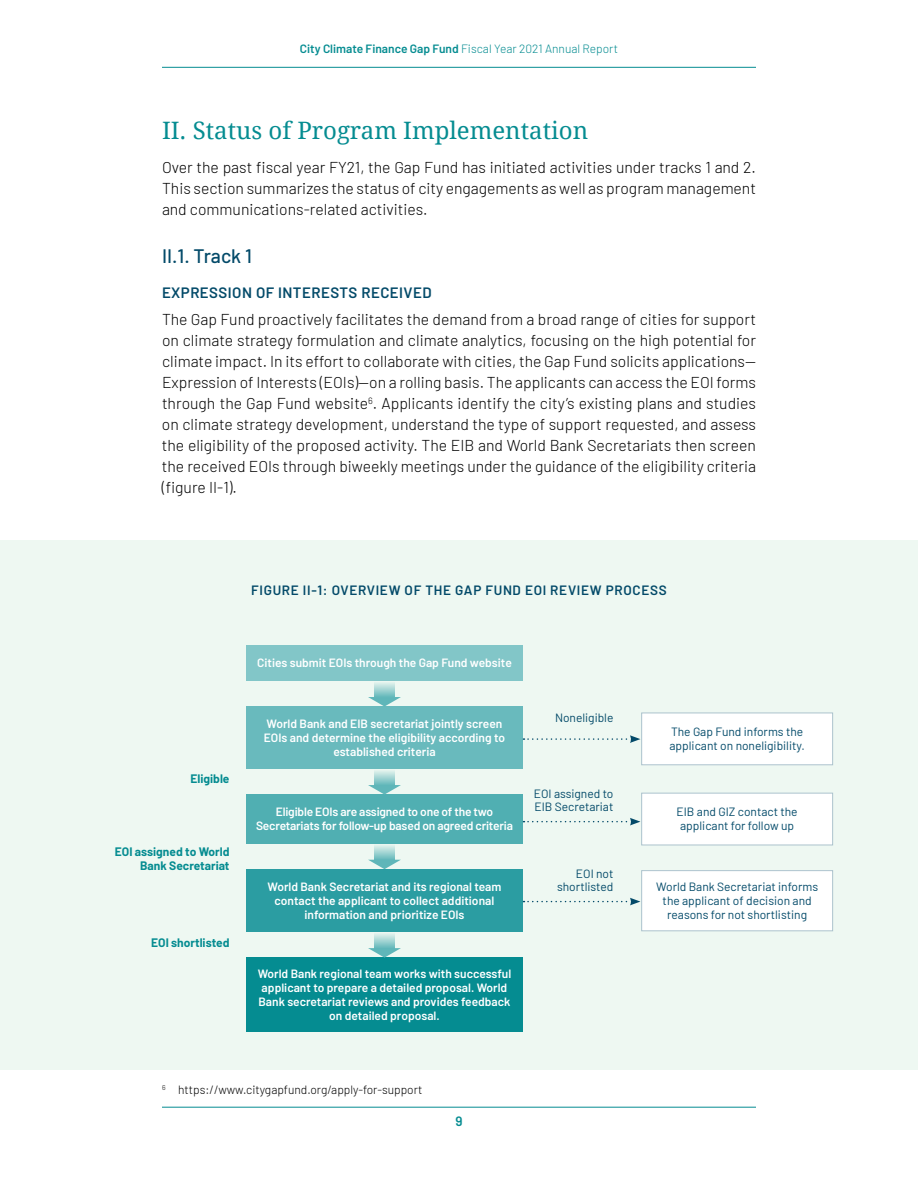
<style>
.page{position:relative;width:918px;height:1188px;background:#fff}
.page>*{position:absolute;margin:0;border:0;box-sizing:border-box;transform-origin:0 0}
.t1{font:24px "Droid Serif";color:#058c91}
.t2{font:500 19.5px "Barlow";color:#034a69}
.t3{font:300 15.75px/21px "Barlow";color:#000;text-align:justify}
.t4{font:600 15px "Barlow";letter-spacing:.03em;color:#034a69}
.t5{font:600 13.5px "Barlow";letter-spacing:.05em;color:#034a69}
.t6{font:600 13.5px "Barlow";color:#058c91}
.t7{font:600 12px/14.2px "Barlow";color:#fff;text-align:center}
.t8{font:12px/14.2px "Barlow";color:#034a69}
.t9{font:700 12px/13.5px "Barlow";color:#058c91;text-align:right}
.t10{font:300 12px "Barlow";color:#058c91}
.t11{font:300 12px "Barlow";color:#000}
.s1{font-weight:600}
</style>
<div class="page">
<hr style="left:162px;top:67px;width:594px;height:1px;background:#058c91">
<hr style="left:162px;top:1107px;width:594px;height:1px;background:#058c91">
<div style="left:0;top:540px;width:918px;height:529px;background:#eef8f2"></div>
<div style="left:642px;top:713px;width:191px;height:52px;background:#fff"></div>
<div style="left:642px;top:713px;width:191px;height:52px;border:1px solid #acc3cd"></div>
<div style="left:642px;top:793px;width:191px;height:52px;background:#fff"></div>
<div style="left:642px;top:793px;width:191px;height:52px;border:1px solid #acc3cd"></div>
<div style="left:642px;top:871px;width:191px;height:60px;background:#fff"></div>
<div style="left:642px;top:870px;width:191px;height:61px;border:1px solid #acc3cd"></div>
<div style="left:246px;top:645px;width:277px;height:35px;background:#82c6c8"></div>
<div style="left:246px;top:706px;width:277px;height:63px;background:#69babd"></div>
<div style="left:246px;top:794px;width:277px;height:50px;background:#50afb2"></div>
<div style="left:246px;top:869px;width:277px;height:63px;background:#2b9da2"></div>
<div style="left:246px;top:957px;width:277px;height:75px;background:#058c91"></div>
<svg style="left:374px;top:682px;width:21px;height:15px"></svg>
<svg style="left:368px;top:697px;width:33px;height:9px"></svg>
<svg style="left:374px;top:770px;width:21px;height:15px"></svg>
<svg style="left:368px;top:785px;width:33px;height:9px"></svg>
<svg style="left:374px;top:845px;width:21px;height:15px"></svg>
<svg style="left:369px;top:860px;width:31px;height:9px"></svg>
<svg style="left:374px;top:934px;width:21px;height:14px"></svg>
<svg style="left:368px;top:948px;width:33px;height:10px"></svg>
<svg style="left:523px;top:735px;width:117px;height:8px"></svg>
<svg style="left:523px;top:818px;width:117px;height:7px"></svg>
<svg style="left:523px;top:898px;width:117px;height:7px"></svg>
<p class="t10" style="left:300px;top:40px;width:320px"><span class="s1">City Climate Finance Gap Fund</span> Fiscal Year 2021 Annual Report</p>
<h1 class="t1" style="left:162px;top:113px;width:428px">II. Status of Program Implementation</h1>
<p class="t3" style="left:162px;top:156px;width:596px">Over the past fiscal year FY21, the Gap Fund has initiated activities under tracks 1 and 2.<br>This section summarizes the status of city engagements as well as program management and communications-related activities.</p>
<p class="t2" style="left:162px;top:242px;width:92px">II.1. Track 1</p>
<p class="t4" style="left:162px;top:281px;width:271px">EXPRESSION OF INTERESTS RECEIVED</p>
<p class="t3" style="left:162px;top:308px;width:596px">The Gap Fund proactively facilitates the demand from a broad range of cities for support on climate strategy formulation and climate analytics, focusing on the high potential for climate impact. In its effort to collaborate with cities, the Gap Fund solicits applications— Expression of Interests (EOIs)—on a rolling basis. The applicants can access the EOI forms through the Gap Fund website<sup>6</sup>. Applicants identify the city’s existing plans and studies on climate strategy development, understand the type of support requested, and assess the eligibility of the proposed activity. The EIB and World Bank Secretariats then screen the received EOIs through biweekly meetings under the guidance of the eligibility criteria (figure II-1).</p>
<p class="t5" style="left:251px;top:580px;width:417px">FIGURE II-1: OVERVIEW OF THE GAP FUND EOI REVIEW PROCESS</p>
<p class="t9" style="left:191px;top:771px;width:40px">Eligible</p>
<p class="t9" style="left:115px;top:844px;width:116px">EOI assigned to World<br>Bank Secretariat</p>
<p class="t9" style="left:151px;top:935px;width:80px">EOI shortlisted</p>
<p class="t7" style="left:257px;top:654px;width:256px">Cities submit EOIs through the Gap Fund website</p>
<p class="t7" style="left:264px;top:715px;width:243px">World Bank and EIB secretariat jointly screen<br>EOIs and determine the eligibility according to established criteria</p>
<p class="t7" style="left:256px;top:804px;width:258px">Eligible EOIs are assigned to one of the two<br>Secretariats for follow-up based on agreed criteria</p>
<p class="t7" style="left:268px;top:878px;width:235px">World Bank Secretariat and its regional team contact the applicant to collect additional information and prioritize EOIs</p>
<p class="t7" style="left:258px;top:965px;width:255px">World Bank regional team works with successful applicant to prepare a detailed proposal. World Bank secretariat reviews and provides feedback on detailed proposal.</p>
<p class="t8" style="left:555px;top:710px;width:60px">Noneligible</p>
<p class="t8" style="left:534px;top:786px;width:81px;line-height:13.5px">EOI assigned to<br>EIB Secretariat</p>
<p class="t8" style="left:557px;top:866px;width:58px;line-height:13.5px;text-align:right">EOI not shortlisted</p>
<p class="t11" style="left:162px;top:1081px;width:262px"><sup>6</sup> https://www.citygapfund.org/apply-for-support</p>
<p class="t6" style="left:455px;top:1111px;width:9px">9</p>
<p class="t8" style="left:669px;top:724px;width:137px">The Gap Fund informs the applicant on noneligibility.</p>
<p class="t8" style="left:677px;top:804px;width:123px">EIB and GIZ contact the applicant for follow up</p>
<p class="t8" style="left:656px;top:878px;width:163px;text-align:center">World Bank Secretariat informs the applicant of decision and reasons for not shortlisting</p>
</div>
